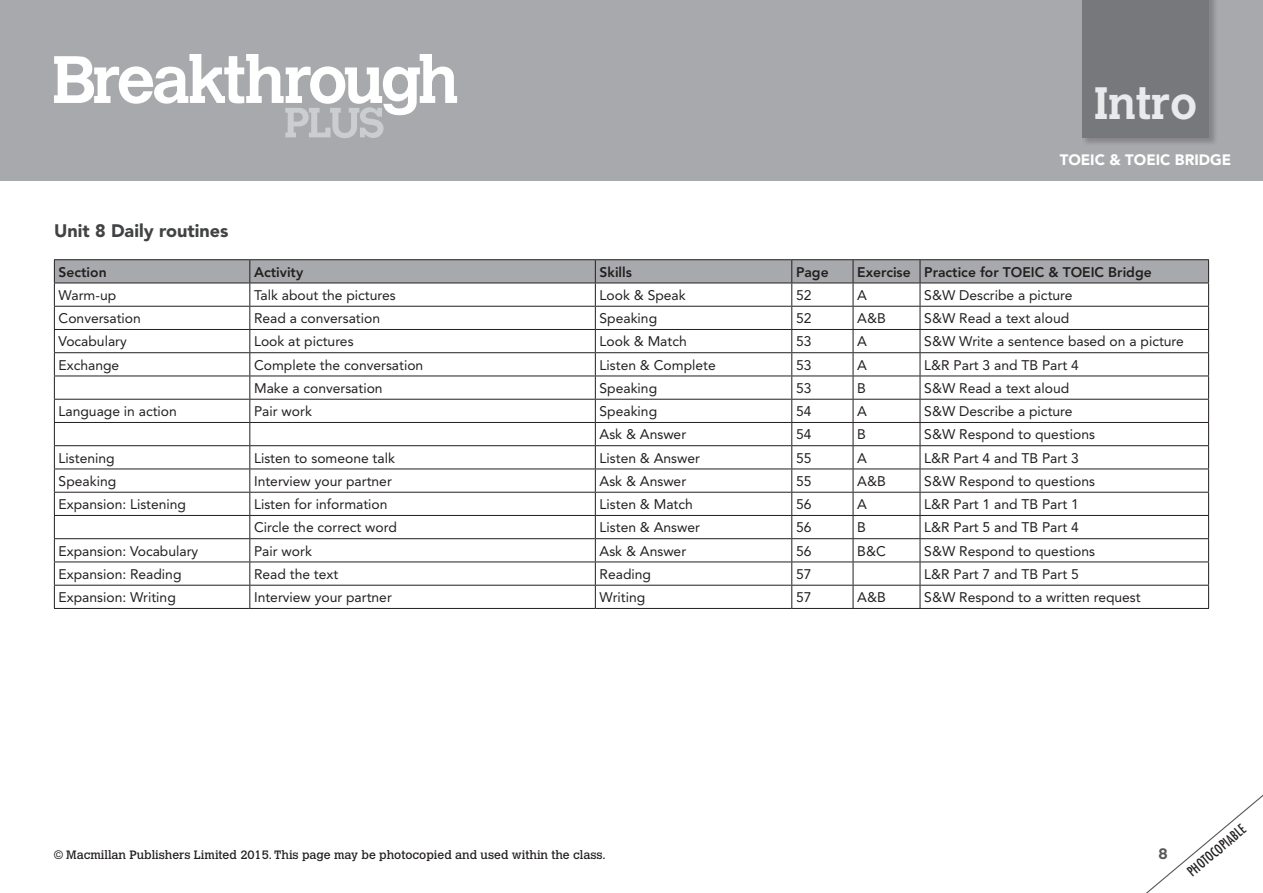
<style>
.page{position:relative;width:1263px;height:893px;background:#fff}
.page>*{position:absolute;margin:0;border:0;box-sizing:border-box;transform-origin:0 0}
.t1{font:700 45px "Calvert MT Std";color:#e9eaeb}
.t2{font:900 18px "Avenir LT Std";color:#414243}
.t3{font:900 15px "Avenir LT Std";color:#fff}
.t4{font:700 15px "Calvert MT Std";color:#57585a}
.t5{font:13.8px "Avenir LT Std";color:#231f20}
.t6{font:800 13.8px "Avenir LT Std";color:#231f20}
.t7{font:condensed 13.5px "Futura Std";color:#231f20}
.t8{font:12px "Calvert MT Std";color:#231f20}
</style>
<div class="page">
<div style="left:0;top:0;width:1263px;height:181px;background:#a8a9ad"></div>
<svg style="left:1146px;top:794px;width:117px;height:99px"></svg>
<svg style="left:54px;top:54px;width:403px;height:84px"></svg>
<div style="left:1082px;top:0;width:136px;height:146px;background:#231f20;opacity:.25"></div>
<div style="left:1082px;top:0;width:127px;height:137px;background:#76787b"></div>
<hr style="left:54px;top:259px;width:196px;height:1px;background:#231f20">
<hr style="left:250px;top:259px;width:345px;height:1px;background:#231f20">
<hr style="left:595px;top:259px;width:197px;height:1px;background:#231f20">
<hr style="left:792px;top:259px;width:61px;height:1px;background:#231f20">
<hr style="left:853px;top:259px;width:67px;height:1px;background:#231f20">
<hr style="left:920px;top:259px;width:289px;height:1px;background:#231f20">
<svg style="left:54px;top:260px;width:1155px;height:348px"></svg>
<hr style="left:54px;top:608px;width:196px;height:1px;background:#231f20">
<hr style="left:250px;top:608px;width:345px;height:1px;background:#231f20">
<hr style="left:595px;top:608px;width:197px;height:1px;background:#231f20">
<hr style="left:792px;top:608px;width:61px;height:1px;background:#231f20">
<hr style="left:853px;top:608px;width:67px;height:1px;background:#231f20">
<hr style="left:920px;top:608px;width:289px;height:1px;background:#231f20">
<h1 class="t1" style="left:1094px;top:75px;width:105px">Intro</h1>
<p class="t3" style="left:1060px;top:150px;width:173px">TOEIC &amp; TOEIC BRIDGE</p>
<h2 class="t2" style="left:54px;top:220px;width:176px">Unit 8 Daily routines</h2>
<p class="t6" style="left:59px;top:264px;width:50px">Section</p>
<p class="t6" style="left:254px;top:264px;width:51px">Activity</p>
<p class="t6" style="left:600px;top:264px;width:34px">Skills</p>
<p class="t6" style="left:796px;top:264px;width:34px">Page</p>
<p class="t6" style="left:857px;top:264px;width:296px">Exercise Practice for TOEIC &amp; TOEIC Bridge</p>
<p class="t5" style="left:59px;top:287px;width:59px">Warm-up</p>
<p class="t5" style="left:254px;top:287px;width:143px">Talk about the pictures</p>
<p class="t5" style="left:600px;top:287px;width:88px">Look &amp; Speak</p>
<p class="t5" style="left:796px;top:287px;width:17px">52</p>
<p class="t5" style="left:857px;top:287px;width:11px">A</p>
<p class="t5" style="left:924px;top:287px;width:150px">S&amp;W Describe a picture</p>
<p class="t5" style="left:59px;top:310px;width:84px">Conversation</p>
<p class="t5" style="left:254px;top:310px;width:127px">Read a conversation</p>
<p class="t5" style="left:600px;top:310px;width:59px">Speaking</p>
<p class="t5" style="left:796px;top:310px;width:17px">52</p>
<p class="t5" style="left:857px;top:310px;width:30px">A&amp;B</p>
<p class="t5" style="left:924px;top:310px;width:146px">S&amp;W Read a text aloud</p>
<p class="t5" style="left:59px;top:333px;width:70px">Vocabulary</p>
<p class="t5" style="left:254px;top:333px;width:101px">Look at pictures</p>
<p class="t5" style="left:600px;top:333px;width:89px">Look &amp; Match</p>
<p class="t5" style="left:796px;top:333px;width:17px">53</p>
<p class="t5" style="left:857px;top:333px;width:11px">A</p>
<p class="t5" style="left:924px;top:333px;width:261px">S&amp;W Write a sentence based on a picture</p>
<p class="t5" style="left:59px;top:357px;width:62px">Exchange</p>
<p class="t5" style="left:254px;top:357px;width:171px">Complete the conversation</p>
<p class="t5" style="left:600px;top:357px;width:118px">Listen &amp; Complete</p>
<p class="t5" style="left:796px;top:357px;width:17px">53</p>
<p class="t5" style="left:857px;top:357px;width:11px">A</p>
<p class="t5" style="left:924px;top:357px;width:156px">L&amp;R Part 3 and TB Part 4</p>
<p class="t5" style="left:254px;top:380px;width:130px">Make a conversation</p>
<p class="t5" style="left:600px;top:380px;width:59px">Speaking</p>
<p class="t5" style="left:796px;top:380px;width:17px">53</p>
<p class="t5" style="left:857px;top:380px;width:10px">B</p>
<p class="t5" style="left:924px;top:380px;width:146px">S&amp;W Read a text aloud</p>
<p class="t5" style="left:59px;top:403px;width:120px">Language in action</p>
<p class="t5" style="left:254px;top:403px;width:59px">Pair work</p>
<p class="t5" style="left:600px;top:403px;width:59px">Speaking</p>
<p class="t5" style="left:796px;top:403px;width:17px">54</p>
<p class="t5" style="left:857px;top:403px;width:11px">A</p>
<p class="t5" style="left:924px;top:403px;width:150px">S&amp;W Describe a picture</p>
<p class="t5" style="left:600px;top:426px;width:88px">Ask &amp; Answer</p>
<p class="t5" style="left:796px;top:426px;width:17px">54</p>
<p class="t5" style="left:857px;top:426px;width:10px">B</p>
<p class="t5" style="left:924px;top:426px;width:172px">S&amp;W Respond to questions</p>
<p class="t5" style="left:59px;top:450px;width:58px">Listening</p>
<p class="t5" style="left:254px;top:450px;width:142px">Listen to someone talk</p>
<p class="t5" style="left:600px;top:450px;width:102px">Listen &amp; Answer</p>
<p class="t5" style="left:796px;top:450px;width:17px">55</p>
<p class="t5" style="left:857px;top:450px;width:11px">A</p>
<p class="t5" style="left:924px;top:450px;width:156px">L&amp;R Part 4 and TB Part 3</p>
<p class="t5" style="left:59px;top:473px;width:59px">Speaking</p>
<p class="t5" style="left:254px;top:473px;width:139px">Interview your partner</p>
<p class="t5" style="left:600px;top:473px;width:88px">Ask &amp; Answer</p>
<p class="t5" style="left:796px;top:473px;width:17px">55</p>
<p class="t5" style="left:857px;top:473px;width:30px">A&amp;B</p>
<p class="t5" style="left:924px;top:473px;width:172px">S&amp;W Respond to questions</p>
<p class="t5" style="left:59px;top:496px;width:129px">Expansion: Listening</p>
<p class="t5" style="left:254px;top:496px;width:135px">Listen for information</p>
<p class="t5" style="left:600px;top:496px;width:95px">Listen &amp; Match</p>
<p class="t5" style="left:796px;top:496px;width:17px">56</p>
<p class="t5" style="left:857px;top:496px;width:11px">A</p>
<p class="t5" style="left:924px;top:496px;width:156px">L&amp;R Part 1 and TB Part 1</p>
<p class="t5" style="left:254px;top:519px;width:144px">Circle the correct word</p>
<p class="t5" style="left:600px;top:519px;width:102px">Listen &amp; Answer</p>
<p class="t5" style="left:796px;top:519px;width:17px">56</p>
<p class="t5" style="left:857px;top:519px;width:10px">B</p>
<p class="t5" style="left:924px;top:519px;width:156px">L&amp;R Part 5 and TB Part 4</p>
<p class="t5" style="left:59px;top:543px;width:141px">Expansion: Vocabulary</p>
<p class="t5" style="left:254px;top:543px;width:59px">Pair work</p>
<p class="t5" style="left:600px;top:543px;width:88px">Ask &amp; Answer</p>
<p class="t5" style="left:796px;top:543px;width:17px">56</p>
<p class="t5" style="left:857px;top:543px;width:30px">B&amp;C</p>
<p class="t5" style="left:924px;top:543px;width:172px">S&amp;W Respond to questions</p>
<p class="t5" style="left:59px;top:566px;width:124px">Expansion: Reading</p>
<p class="t5" style="left:254px;top:566px;width:86px">Read the text</p>
<p class="t5" style="left:600px;top:566px;width:53px">Reading</p>
<p class="t5" style="left:796px;top:566px;width:17px">57</p>
<p class="t5" style="left:924px;top:566px;width:156px">L&amp;R Part 7 and TB Part 5</p>
<p class="t5" style="left:59px;top:589px;width:119px">Expansion: Writing</p>
<p class="t5" style="left:254px;top:589px;width:139px">Interview your partner</p>
<p class="t5" style="left:600px;top:589px;width:47px">Writing</p>
<p class="t5" style="left:796px;top:589px;width:17px">57</p>
<p class="t5" style="left:857px;top:589px;width:30px">A&amp;B</p>
<p class="t5" style="left:924px;top:589px;width:218px">S&amp;W Respond to a written request</p>
<p class="t8" style="left:54px;top:848px;width:553px">© Macmillan Publishers Limited 2015. This page may be photocopied and used within the class.</p>
<p class="t4" style="left:1158px;top:844px;width:11px">8</p>
<p class="t7" style="left:1184px;top:867px;width:73px;rotate:-40deg">PHOTOCOPIABLE</p>
</div>
